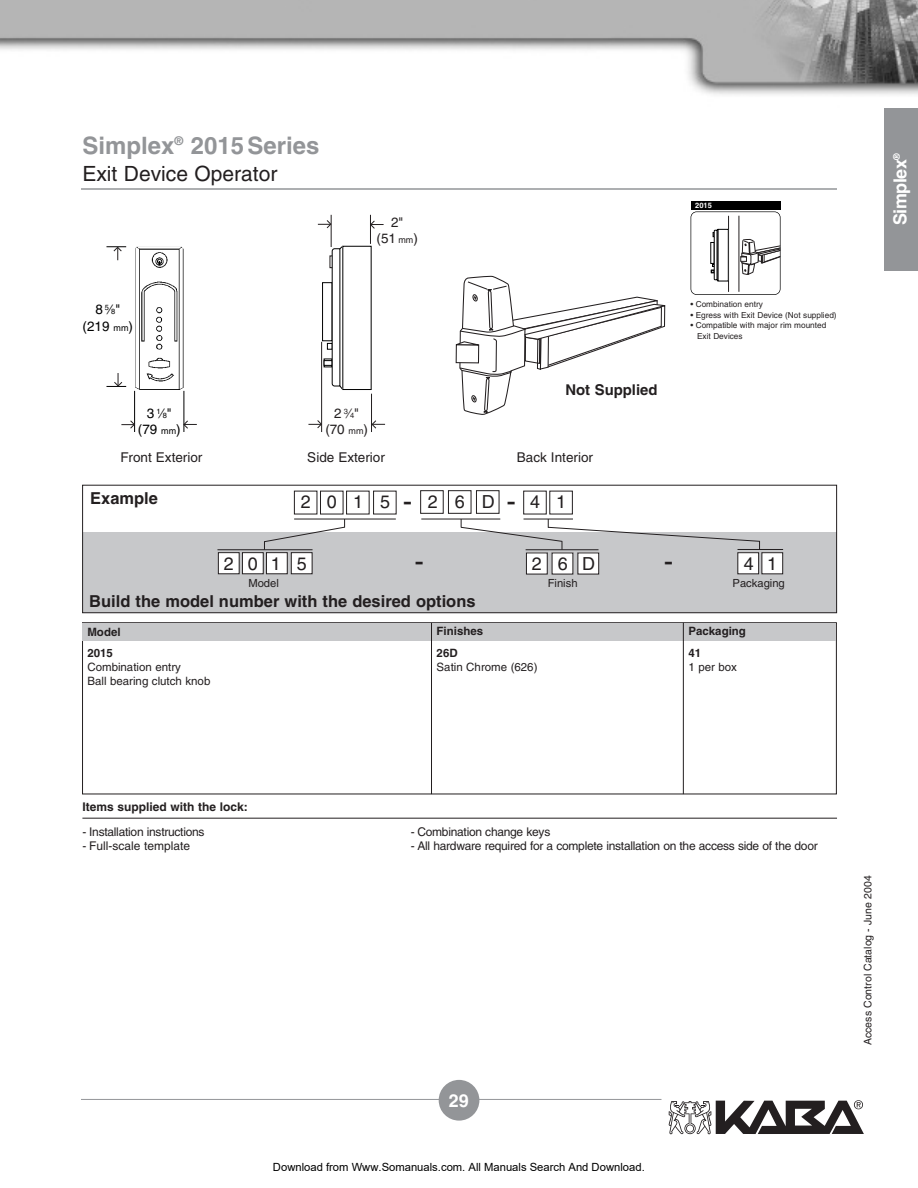
<style>
.page{position:relative;width:918px;height:1188px;background:#fff}
.page>*{position:absolute;margin:0;border:0;box-sizing:border-box;transform-origin:0 0}
.t1{font:28.65px "Helvetica";color:#231f20}
.t2{font:700 24px "Helvetica";color:#939598}
.t3{font:21px "Helvetica";color:#231f20}
.t4{font:18px "Helvetica";letter-spacing:.885em;color:#231f20}
.t5{font:700 18px "Helvetica";letter-spacing:-.03em;color:#fff}
.t6{font:700 16.5px "Helvetica";color:#231f20}
.t7{font:700 14.85px "Helvetica";color:#231f20}
.t8{font:13.5px/16.2px "Helvetica";color:#231f20;text-align:center}
.t9{font:13.5px/16.2px "Helvetica";color:#000;text-align:center}
.t10{font:12px "Helvetica";letter-spacing:-.02em;color:#231f20}
.t11{font:700 12px "Helvetica";color:#231f20}
.t12{font:12px "Helvetica";color:#231f20}
.t13{font:11.55px/14.1px "Helvetica";color:#231f20}
.t14{font:700 11.55px "Helvetica";color:#231f20}
.t15{font:11.25px "Arial";color:#000}
.t16{font:11.25px "Helvetica";color:#231f20}
.t17{font:10.5px "Helvetica";color:#231f20}
.t18{font:8.25px/10.5px "Helvetica";color:#231f20}
.t19{font:700 7.5px "Helvetica";color:#fff}
.s1{font-size:7.5px}
.s2{font-size:9px}
</style>
<div class="page">
<hr style="left:81px;top:1099px;width:580px;height:1px;background:#939598">
<svg style="left:669px;top:1100px;width:195px;height:34px"></svg>
<div style="left:884px;top:108px;width:34px;height:162px;background:#939598"></div>
<div style="left:439px;top:1080px;width:40px;height:41px;background:#939598;border-radius:50%"></div>
<img style="left:0;top:0;width:918px;height:95px">
<hr style="left:81px;top:188px;width:756px;height:2px;background:#939598">
<div style="left:83px;top:532px;width:754px;height:81px;background:#c7c8ca"></div>
<div style="left:82px;top:622px;width:755px;height:172px;border:1px solid #231f20"></div>
<div style="left:83px;top:623px;width:753px;height:18px;background:#c7c8ca"></div>
<hr style="left:431px;top:623px;width:1px;height:171px;background:#231f20">
<hr style="left:683px;top:623px;width:1px;height:171px;background:#231f20">
<div style="left:82px;top:485px;width:755px;height:128px;border:1px solid #231f20"></div>
<div style="left:523px;top:491px;width:24px;height:23px;border:1px solid #231f20"></div>
<div style="left:448px;top:490px;width:23px;height:24px;border:1px solid #231f20"></div>
<div style="left:218px;top:553px;width:21px;height:21px;background:#fff"></div>
<div style="left:218px;top:552px;width:22px;height:22px;border:1px solid #231f20"></div>
<div style="left:242px;top:553px;width:21px;height:21px;background:#fff"></div>
<div style="left:242px;top:552px;width:22px;height:22px;border:1px solid #231f20"></div>
<div style="left:266px;top:553px;width:21px;height:21px;background:#fff"></div>
<div style="left:266px;top:552px;width:22px;height:22px;border:1px solid #231f20"></div>
<div style="left:291px;top:553px;width:21px;height:21px;background:#fff"></div>
<div style="left:291px;top:552px;width:22px;height:22px;border:1px solid #231f20"></div>
<div style="left:738px;top:553px;width:21px;height:21px;background:#fff"></div>
<div style="left:737px;top:552px;width:22px;height:22px;border:1px solid #231f20"></div>
<div style="left:762px;top:553px;width:21px;height:21px;background:#fff"></div>
<div style="left:761px;top:552px;width:22px;height:22px;border:1px solid #231f20"></div>
<div style="left:476px;top:490px;width:24px;height:24px;border:1px solid #231f20"></div>
<div style="left:420px;top:490px;width:24px;height:24px;border:1px solid #231f20"></div>
<div style="left:552px;top:553px;width:21px;height:21px;background:#fff"></div>
<div style="left:578px;top:553px;width:21px;height:21px;background:#fff"></div>
<div style="left:526px;top:553px;width:21px;height:21px;background:#fff"></div>
<div style="left:526px;top:553px;width:22px;height:21px;border:1px solid #231f20"></div>
<hr style="left:217px;top:549px;width:96px;height:1px;background:#231f20">
<hr style="left:738px;top:549px;width:45px;height:1px;background:#231f20">
<hr style="left:294px;top:519px;width:102px;height:1px;background:#231f20">
<hr style="left:421px;top:519px;width:79px;height:1px;background:#231f20">
<svg style="left:263px;top:519px;width:83px;height:31px"></svg>
<svg style="left:460px;top:519px;width:300px;height:31px"></svg>
<img style="left:135px;top:246px;width:49px;height:144px">
<hr style="left:134px;top:391px;width:1px;height:41px;background:#000">
<hr style="left:184px;top:391px;width:1px;height:41px;background:#000">
<div style="left:322px;top:282px;width:10px;height:59px;border:1px solid #000"></div>
<svg style="left:324px;top:245px;width:19px;height:145px"></svg>
<svg style="left:455px;top:275px;width:211px;height:140px"></svg>
<hr style="left:321px;top:342px;width:1px;height:90px;background:#231f20">
<hr style="left:371px;top:394px;width:1px;height:38px;background:#231f20">
<svg style="left:183px;top:420px;width:14px;height:9px"></svg>
<svg style="left:121px;top:420px;width:14px;height:9px"></svg>
<svg style="left:372px;top:420px;width:13px;height:9px"></svg>
<svg style="left:308px;top:420px;width:14px;height:9px"></svg>
<svg style="left:318px;top:220px;width:13px;height:9px"></svg>
<svg style="left:106px;top:246px;width:20px;height:14px"></svg>
<svg style="left:106px;top:373px;width:20px;height:14px"></svg>
<hr style="left:331px;top:215px;width:1px;height:32px;background:#231f20">
<svg style="left:370px;top:215px;width:14px;height:29px"></svg>
<hr style="left:728px;top:216px;width:1px;height:76px;background:#231f20">
<hr style="left:739px;top:216px;width:1px;height:76px;background:#231f20">
<svg style="left:740px;top:239px;width:39px;height:36px"></svg>
<div style="left:718px;top:229px;width:11px;height:52px;border:1px solid #000"></div>
<svg style="left:711px;top:228px;width:7px;height:54px"></svg>
<div style="left:691px;top:211px;width:90px;height:84px;border:1px solid #000;border-radius:6px"></div>
<div style="left:691px;top:201px;width:89px;height:9px;background:#000"></div>
<hr style="left:82px;top:818px;width:755px;height:1px;background:#231f20">
<h2 class="t2" style="left:82px;top:136px;width:238px">Simplex<sup>®</sup> 2015 Series</h2>
<h3 class="t3" style="left:82px;top:166px;width:196px">Exit Device Operator</h3>
<p class="t9" style="left:83px;top:303px;width:52px">8 <sup>5</sup>⁄<span class="s1">8</span>" (219 <span class="s2">mm</span>)</p>
<p class="t8" style="left:377px;top:215px;width:43px">2"<br>(51 <span class="s2">mm</span>)</p>
<p class="t9" style="left:138px;top:407px;width:44px">3 <sup>1</sup>⁄<span class="s1">8</span>" (79 <span class="s2">mm</span>)</p>
<p class="t8" style="left:325px;top:406px;width:44px">2 <sup>3</sup>⁄<span class="s1">4</span>" (70 <span class="s2">mm</span>)</p>
<p class="t7" style="left:565px;top:384px;width:94px">Not Supplied</p>
<p class="t8" style="left:307px;top:450px;width:79px">Side Exterior</p>
<p class="t8" style="left:120px;top:450px;width:84px">Front Exterior</p>
<p class="t8" style="left:517px;top:450px;width:78px">Back Interior</p>
<h3 class="t6" style="left:90px;top:491px;width:69px">Example</h3>
<h3 class="t4" style="left:301px;top:496px;width:91px">2015</h3>
<h3 class="t4" style="left:455px;top:496px;width:12px">6</h3>
<h3 class="t4" style="left:530px;top:496px;width:38px">4 1</h3>
<h3 class="t4" style="left:428px;top:496px;width:12px">2</h3>
<h3 class="t4" style="left:482px;top:496px;width:14px">D</h3>
<h1 class="t1" style="left:403px;top:491px;width:11px">-</h1>
<h1 class="t1" style="left:507px;top:491px;width:11px">-</h1>
<p class="t19" style="left:695px;top:202px;width:18px">2015</p>
<p class="t18" style="left:690px;top:300px;width:74px">• Combination entry</p>
<p class="t18" style="left:690px;top:310px;width:148px">• Egress with Exit Device (Not supplied)</p>
<p class="t18" style="left:697px;top:321px;width:131px;text-indent:-7px">• Compatible with major rim mounted<br>Exit Devices</p>
<h1 class="t1" style="left:415px;top:550px;width:11px">-</h1>
<h3 class="t4" style="left:532px;top:557px;width:65px">26D</h3>
<h3 class="t4" style="left:224px;top:557px;width:84px">2015</h3>
<h3 class="t4" style="left:744px;top:557px;width:35px">4 1</h3>
<h1 class="t1" style="left:664px;top:550px;width:11px">-</h1>
<p class="t16" style="left:248px;top:579px;width:32px">Model</p>
<p class="t16" style="left:548px;top:579px;width:31px">Finish</p>
<p class="t16" style="left:733px;top:579px;width:54px">Packaging</p>
<h3 class="t6" style="left:89px;top:595px;width:388px">Build the model number with the desired options</h3>
<p class="t14" style="left:87px;top:627px;width:35px">Model</p>
<p class="t14" style="left:87px;top:648px;width:27px">2015</p>
<p class="t13" style="left:87px;top:661px;width:125px">Combination entry<br>Ball bearing clutch knob</p>
<p class="t14" style="left:437px;top:626px;width:48px">Finishes</p>
<p class="t14" style="left:688px;top:626px;width:59px">Packaging</p>
<p class="t14" style="left:437px;top:648px;width:23px">26D</p>
<p class="t13" style="left:437px;top:661px;width:102px">Satin Chrome (626)</p>
<p class="t14" style="left:688px;top:648px;width:14px">41</p>
<p class="t13" style="left:688px;top:661px;width:50px">1 per box</p>
<h3 class="t5" style="left:893px;top:225px;width:74px;rotate:-90deg">Simplex<sup>®</sup></h3>
<p class="t11" style="left:82px;top:802px;width:167px">Items supplied with the lock:</p>
<p class="t10" style="left:82px;top:827px;width:124px">- Installation instructions</p>
<p class="t12" style="left:82px;top:842px;width:109px">- Full-scale template</p>
<p class="t10" style="left:411px;top:827px;width:141px">- Combination change keys</p>
<p class="t10" style="left:411px;top:842px;width:409px">- All hardware required for a complete installation on the access side of the door</p>
<h3 class="t5" style="left:449px;top:1093px;width:22px">29</h3>
<p class="t15" style="left:273px;top:1160px;width:373px">Download from Www.Somanuals.com. All Manuals Search And Download.</p>
<p class="t17" style="left:864px;top:1045px;width:171px;rotate:-90deg">Access Control Catalog - June 2004</p>
</div>
